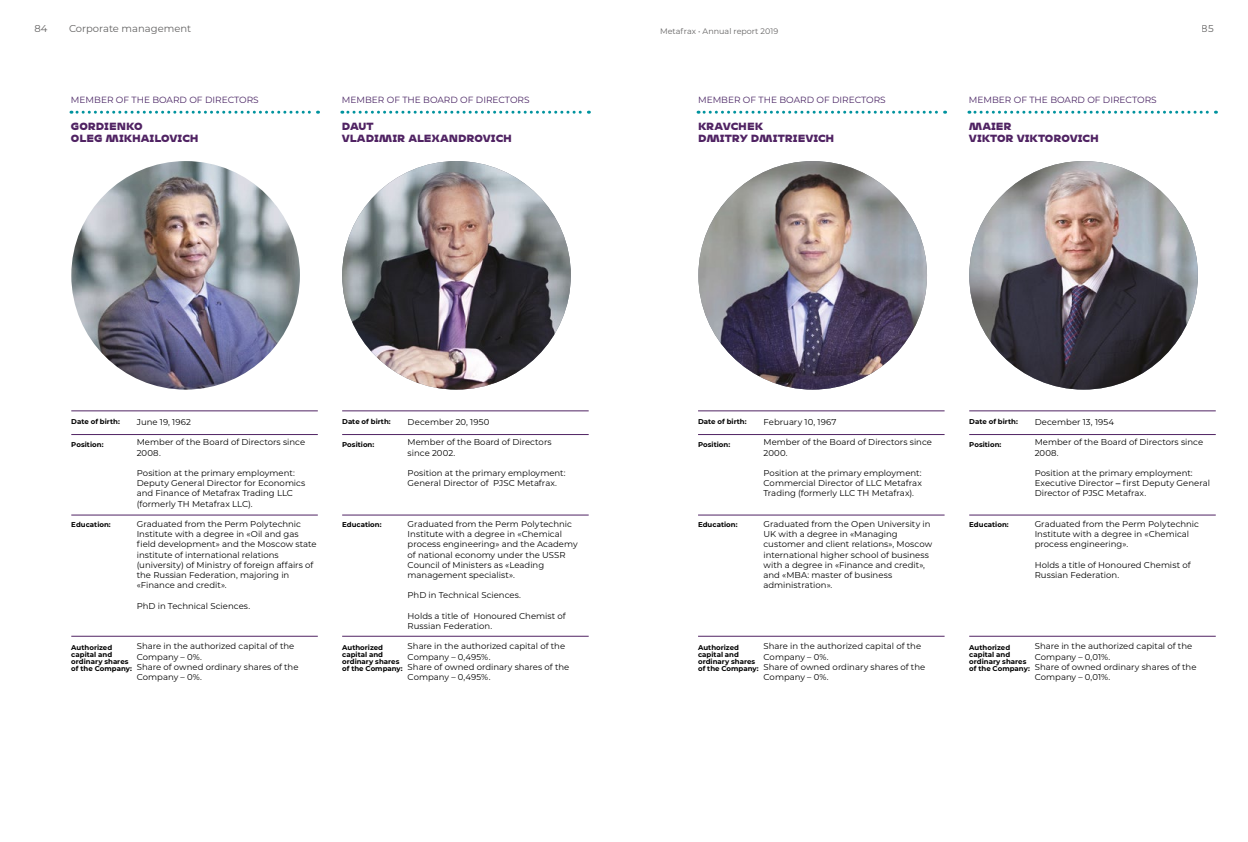
<style>
.page{position:relative;width:1248px;height:842px;background:#fff}
.page>*{position:absolute;margin:0;border:0;box-sizing:border-box;transform-origin:0 0}
.t1{font:10px/12px "Mohol Metafrax";color:#502363}
.t2{font:10px "Montserrat";color:#646363}
.t3{font:9px "Montserrat";color:#4a2564}
.t4{font:8.5px/10.2px "Montserrat";color:#000}
.t5{font:8px "Montserrat";color:#646363}
.t6{font:700 7px/7px "Montserrat";letter-spacing:.005em;color:#000}
.s1{font-family:"Arial"}
</style>
<div class="page">
<svg style="left:71px;top:111px;width:247px;height:3px"></svg>
<svg style="left:698px;top:111px;width:247px;height:3px"></svg>
<svg style="left:342px;top:111px;width:247px;height:3px"></svg>
<svg style="left:968px;top:111px;width:248px;height:3px"></svg>
<img style="left:698px;top:161px;width:228px;height:229px;border-radius:114px">
<img style="left:969px;top:161px;width:228px;height:229px;border-radius:114px">
<img style="left:342px;top:161px;width:228px;height:229px;border-radius:114px">
<img style="left:71px;top:161px;width:229px;height:229px;border-radius:114px">
<hr style="left:698px;top:434px;width:246px;height:1px;background:#502363">
<hr style="left:698px;top:410px;width:246px;height:1px;background:#502363">
<hr style="left:698px;top:514px;width:246px;height:1px;background:#502363">
<hr style="left:698px;top:636px;width:246px;height:1px;background:#502363">
<hr style="left:342px;top:434px;width:246px;height:1px;background:#502363">
<hr style="left:342px;top:410px;width:246px;height:1px;background:#502363">
<hr style="left:342px;top:514px;width:246px;height:1px;background:#502363">
<hr style="left:342px;top:636px;width:246px;height:1px;background:#502363">
<hr style="left:71px;top:434px;width:247px;height:1px;background:#502363">
<hr style="left:71px;top:410px;width:247px;height:1px;background:#502363">
<hr style="left:71px;top:514px;width:247px;height:1px;background:#502363">
<hr style="left:71px;top:636px;width:247px;height:1px;background:#502363">
<hr style="left:969px;top:434px;width:246px;height:1px;background:#502363">
<hr style="left:969px;top:410px;width:246px;height:1px;background:#502363">
<hr style="left:969px;top:514px;width:246px;height:1px;background:#502363">
<hr style="left:969px;top:636px;width:246px;height:1px;background:#502363">
<p class="t2" style="left:69px;top:22px;width:124px">Corporate management</p>
<p class="t2" style="left:34px;top:22px;width:14px">84</p>
<p class="t5" style="left:660px;top:26px;width:119px">Metafrax • Annual report 2019</p>
<p class="t2" style="left:1201px;top:22px;width:14px">85</p>
<p class="t3" style="left:71px;top:94px;width:189px">MEMBER OF THE BOARD OF DIRECTORS</p>
<p class="t3" style="left:342px;top:94px;width:189px">MEMBER OF THE BOARD OF DIRECTORS</p>
<p class="t3" style="left:698px;top:94px;width:189px">MEMBER OF THE BOARD OF DIRECTORS</p>
<p class="t3" style="left:968px;top:94px;width:189px">MEMBER OF THE BOARD OF DIRECTORS</p>
<p class="t1" style="left:71px;top:120px;width:129px">GORDIENKO<br>OLEG MIKHAILOVICH</p>
<p class="t1" style="left:698px;top:120px;width:138px">KRAVCHEK<br>DMITRY DMITRIEVICH</p>
<p class="t1" style="left:342px;top:120px;width:171px">DAUT<br>VLADIMIR ALEXANDROVICH</p>
<p class="t1" style="left:968px;top:120px;width:131px">MAIER<br>VIKTOR VIKTOROVICH</p>
<p class="t6" style="left:71px;top:418px;width:50px">Date of birth:</p>
<p class="t6" style="left:71px;top:440px;width:34px">Position:</p>
<p class="t4" style="left:137px;top:417px;width:56px">June 19, 1962</p>
<p class="t4" style="left:137px;top:437px;width:170px">Member of the Board of Directors since<br>2008.</p>
<p class="t4" style="left:137px;top:468px;width:170px">Position at the primary employment:<br>Deputy General Director for Economics and Finance of Metafrax Trading LLC (formerly TH Metafrax LLC).</p>
<p class="t4" style="left:137px;top:519px;width:181px">Graduated from the Perm Polytechnic Institute with a degree in «Oil and gas field development» and the Moscow state institute of international relations (university) of Ministry of foreign affairs of the Russian Federation, majoring in «Finance and credit».</p>
<p class="t4" style="left:137px;top:600px;width:115px">PhD in Technical Sciences.</p>
<p class="t4" style="left:137px;top:641px;width:163px">Share in the authorized capital of the<br>Company – 0%.<br>Share of owned ordinary shares of the<br>Company – 0%.</p>
<p class="t6" style="left:71px;top:521px;width:41px">Education:</p>
<p class="t6" style="left:71px;top:644px;width:62px">Authorized capital and ordinary shares of the Company:</p>
<p class="t4" style="left:407px;top:417px;width:83px">December 20, 1950</p>
<p class="t4" style="left:407px;top:437px;width:145px">Member of the Board of Directors since 2002.</p>
<p class="t4" style="left:407px;top:468px;width:159px">Position at the primary employment:<br>General Director of PJSC Metafrax.</p>
<p class="t4" style="left:407px;top:519px;width:171px">Graduated from the Perm Polytechnic Institute with a degree in «Chemical process engineering» and the Academy of national economy under the USSR Council of Ministers as «Leading management specialist».</p>
<p class="t4" style="left:407px;top:590px;width:115px">PhD in Technical Sciences.</p>
<p class="t4" style="left:407px;top:610px;width:160px">Holds a title of Honoured Chemist of<br>Russian Federation.</p>
<p class="t4" style="left:407px;top:641px;width:163px">Share in the authorized capital of the<br>Company – 0,495%.<br>Share of owned ordinary shares of the<br>Company – 0,495%.</p>
<p class="t6" style="left:342px;top:418px;width:50px">Date of birth:</p>
<p class="t6" style="left:342px;top:440px;width:34px">Position:</p>
<p class="t6" style="left:342px;top:521px;width:41px">Education:</p>
<p class="t6" style="left:342px;top:644px;width:62px">Authorized capital and ordinary shares of the Company:</p>
<p class="t6" style="left:698px;top:418px;width:50px">Date of birth:</p>
<p class="t6" style="left:698px;top:440px;width:34px">Position:</p>
<p class="t6" style="left:698px;top:521px;width:41px">Education:</p>
<p class="t4" style="left:763px;top:417px;width:74px">February 10, 1967</p>
<p class="t4" style="left:763px;top:437px;width:170px">Member of the Board of Directors since<br>2000.</p>
<p class="t4" style="left:763px;top:468px;width:160px;text-align:justify">Position at the primary employment:<br>Commercial Director of LLC Metafrax Trading (formerly LLC TH Metafrax).</p>
<p class="t4" style="left:763px;top:519px;width:170px">Graduated from the Open University in UK with a degree in «Managing customer and client relations», Moscow international higher school of business with a degree in «Finance and credit», and «MBA: master of business administration».</p>
<p class="t6" style="left:969px;top:418px;width:50px">Date of birth:</p>
<p class="t6" style="left:969px;top:440px;width:34px">Position:</p>
<p class="t6" style="left:969px;top:521px;width:41px">Education:</p>
<p class="t4" style="left:1034px;top:417px;width:81px">December 13, 1954</p>
<p class="t4" style="left:1034px;top:437px;width:170px">Member of the Board of Directors since<br>2008.</p>
<p class="t4" style="left:1034px;top:468px;width:177px">Position at the primary employment:<br>Executive Director <span class="s1">‒</span> first Deputy General<br>Director of PJSC Metafrax.</p>
<p class="t4" style="left:1034px;top:519px;width:166px">Graduated from the Perm Polytechnic<br>Institute with a degree in «Chemical process engineering».</p>
<p class="t4" style="left:1034px;top:559px;width:157px">Holds a title of Honoured Chemist of<br>Russian Federation.</p>
<p class="t4" style="left:763px;top:641px;width:163px">Share in the authorized capital of the<br>Company – 0%.<br>Share of owned ordinary shares of the<br>Company – 0%.</p>
<p class="t6" style="left:698px;top:644px;width:62px">Authorized capital and ordinary shares of the Company:</p>
<p class="t4" style="left:1034px;top:641px;width:163px">Share in the authorized capital of the<br>Company – 0,01%.<br>Share of owned ordinary shares of the<br>Company – 0,01%.</p>
<p class="t6" style="left:969px;top:644px;width:62px">Authorized capital and ordinary shares of the Company:</p>
</div>
